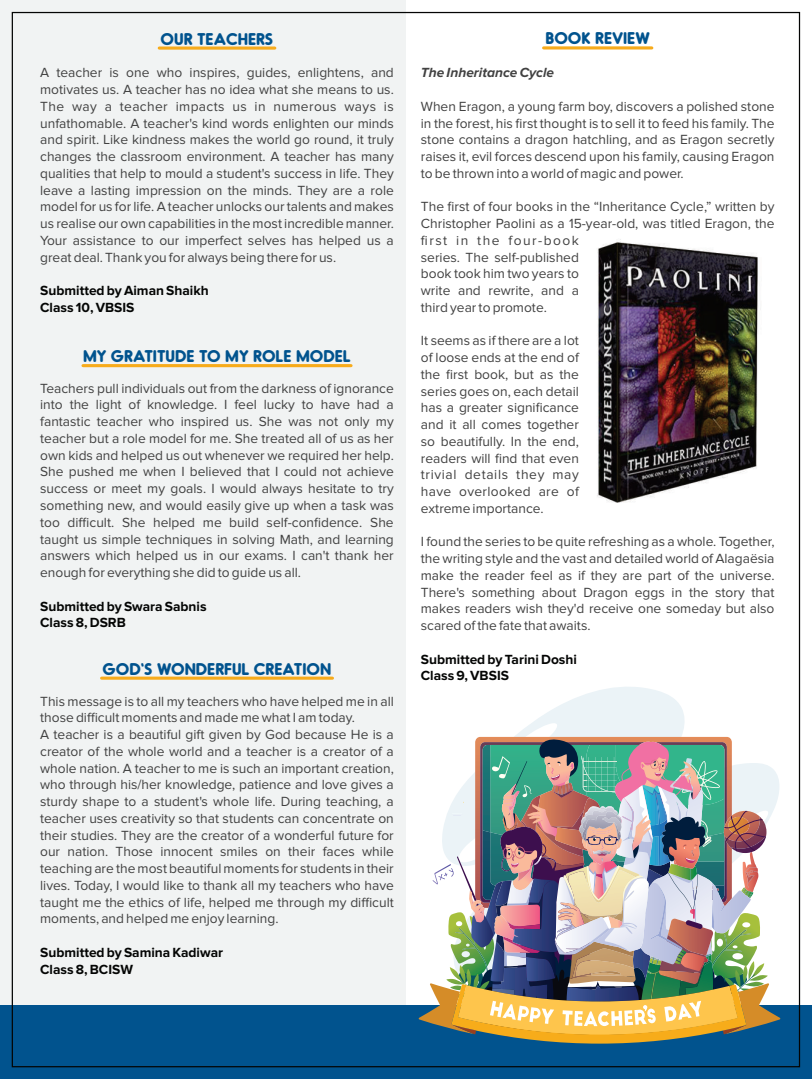
<style>
.page{position:relative;width:812px;height:1079px;background:#fff}
.page>*{position:absolute;margin:0;border:0;box-sizing:border-box;transform-origin:0 0}
.t1{font:700 16.12px "Oduda";color:#01538e;scale:1.04 1}
.t2{font:13.75px/16.8px "Proxima Nova";color:#414141;text-align:justify}
.t3{font:700 13.75px/16.8px "Proxima Nova";color:#040504}
.t4{font:italic 700 13.75px "Proxima Nova";color:#414141}
</style>
<div class="page">
<div style="left:0;top:0;width:405px;height:1079px;background:#f1f3f3"></div>
<div style="left:0;top:1005px;width:811px;height:74px;background:#01538e"></div>
<hr style="left:543px;top:46px;width:108px;height:3px;background:#f7ab1b">
<svg style="left:159px;top:46px;width:116px;height:4px"></svg>
<hr style="left:83px;top:364px;width:268px;height:3px;background:#f7ab1b">
<hr style="left:101px;top:676px;width:231px;height:3px;background:#f7ab1b">
<img style="left:597px;top:239px;width:161px;height:264px">
<svg style="left:515px;top:687px;width:170px;height:49px;fill:#ebf3f7"></svg>
<img style="left:418px;top:736px;width:362px;height:307px">
<p class="t1" style="left:160px;top:32px;width:110px">OUR TEACHERS</p>
<p class="t2" style="left:40px;top:65px;width:355px">A teacher is one who inspires, guides, enlightens, and motivates us. A teacher has no idea what she means to us.<br>The way a teacher impacts us in numerous ways is unfathomable. A teacher's kind words enlighten our minds and spirit. Like kindness makes the world go round, it truly changes the classroom environment. A teacher has many qualities that help to mould a student's success in life. They leave a lasting impression on the minds. They are a role model for us for life. A teacher unlocks our talents and makes us realise our own capabilities in the most incredible manner.<br>Your assistance to our imperfect selves has helped us a great deal. Thank you for always being there for us.</p>
<p class="t3" style="left:40px;top:283px;width:170px">Submitted by Aiman Shaikh<br>Class 10, VBSIS</p>
<p class="t1" style="left:83px;top:349px;width:259px">MY GRATITUDE TO MY ROLE MODEL</p>
<p class="t2" style="left:40px;top:380px;width:355px">Teachers pull individuals out from the darkness of ignorance into the light of knowledge. I feel lucky to have had a fantastic teacher who inspired us. She was not only my teacher but a role model for me. She treated all of us as her own kids and helped us out whenever we required her help.<br>She pushed me when I believed that I could not achieve success or meet my goals. I would always hesitate to try something new, and would easily give up when a task was too difficult. She helped me build self-confidence. She taught us simple techniques in solving Math, and learning answers which helped us in our exams. I can't thank her enough for everything she did to guide us all.</p>
<p class="t3" style="left:40px;top:598px;width:168px">Submitted by Swara Sabnis<br>Class 8, DSRB</p>
<p class="t1" style="left:102px;top:662px;width:221px">GOD'S WONDERFUL CREATION</p>
<p class="t2" style="left:40px;top:693px;width:355px;text-align:left">This message is to all my teachers who have helped me in all those difficult moments and made me what I am today.<br>A teacher is a beautiful gift given by God because He is a creator of the whole world and a teacher is a creator of a whole nation. A teacher to me is such an important creation, who through his/her knowledge, patience and love gives a sturdy shape to a student's whole life. During teaching, a teacher uses creativity so that students can concentrate on their studies. They are the creator of a wonderful future for our nation. Those innocent smiles on their faces while teaching are the most beautiful moments for students in their lives. Today, I would like to thank all my teachers who have taught me the ethics of life, helped me through my difficult moments, and helped me enjoy learning.</p>
<p class="t3" style="left:40px;top:944px;width:184px">Submitted by Samina Kadiwar<br>Class 8, BCISW</p>
<p class="t1" style="left:545px;top:31px;width:102px">BOOK REVIEW</p>
<p class="t4" style="left:420px;top:66px;width:135px">The Inheritance Cycle</p>
<p class="t2" style="left:420px;top:98px;width:355px">When Eragon, a young farm boy, discovers a polished stone in the forest, his first thought is to sell it to feed his family. The stone contains a dragon hatchling, and as Eragon secretly raises it, evil forces descend upon his family, causing Eragon to be thrown into a world of magic and power.</p>
<p class="t2" style="left:420px;top:199px;width:355px;text-align:left">The first of four books in the “Inheritance Cycle,” written by Christopher Paolini as a 15-year-old, was titled Eragon, the first in the four-book<br>series. The self-published<br>book took him two years to<br>write and rewrite, and a<br>third year to promote.</p>
<p class="t2" style="left:420px;top:333px;width:159px">It seems as if there are a lot of loose ends at the end of the first book, but as the series goes on, each detail has a greater significance and it all comes together so beautifully. In the end, readers will find that even trivial details they may have overlooked are of extreme importance.</p>
<p class="t2" style="left:420px;top:534px;width:355px">I found the series to be quite refreshing as a whole. Together, the writing style and the vast and detailed world of Alagaësia make the reader feel as if they are part of the universe.<br>There's something about Dragon eggs in the story that makes readers wish they'd receive one someday but also scared of the fate that awaits.</p>
<p class="t3" style="left:420px;top:651px;width:157px">Submitted by Tarini Doshi<br>Class 9, VBSIS</p>
</div>
